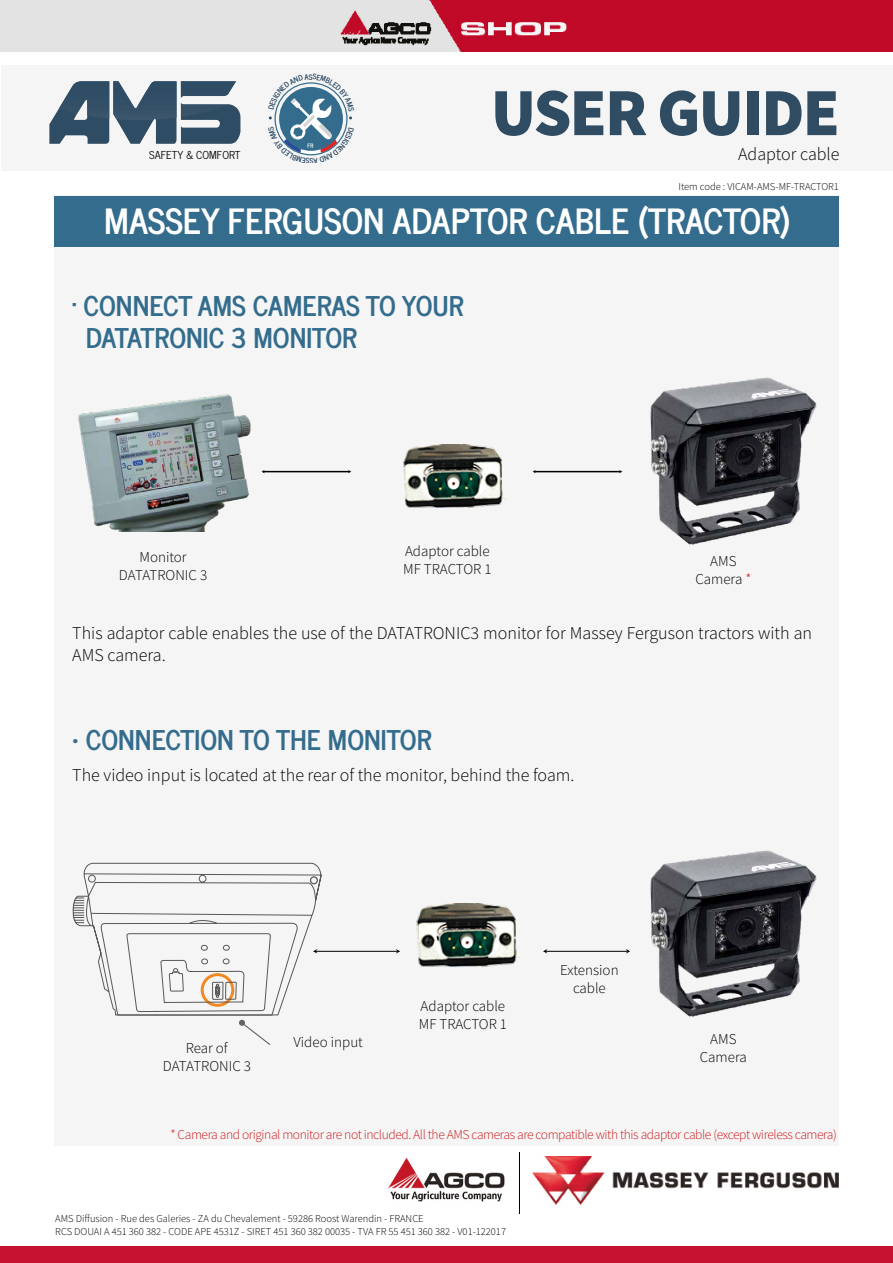
<style>
.page{position:relative;width:893px;height:1263px;background:#fff}
.page>*{position:absolute;margin:0;border:0;box-sizing:border-box;transform-origin:0 0}
.t1{font:900 67.5px "Mada";letter-spacing:-.03em;color:#2f4c63}
.t2{font:700 34.5px "News Cycle";color:#fff}
.t3{font:700 27px/32.4px "News Cycle";color:#346c8d}
.t4{font:300 18px/21.6px "Mada";color:#000}
.t5{font:300 15px/18px "Mada";color:#000;text-align:center}
.t6{font:300 13.5px "Mada";letter-spacing:-.03em;color:#cd171a}
.t7{font:10.8px "News Cycle";color:#010202}
.t8{font:300 10.5px/12.6px "Mada";color:#000}
.s1{color:#cd171a}
</style>
<div class="page">
<div style="left:0;top:1247px;width:893px;height:16px;background:#c41230"></div>
<div style="left:55px;top:196px;width:784px;height:950px;background:#f5f5f5"></div>
<div style="left:1px;top:65px;width:892px;height:106px;background:#f5f5f5"></div>
<div style="left:55px;top:196px;width:784px;height:50px;background:#346c8d"></div>
<img style="left:650px;top:850px;width:167px;height:167px">
<img style="left:416px;top:903px;width:105px;height:64px">
<img style="left:403px;top:444px;width:104px;height:64px">
<img style="left:78px;top:394px;width:173px;height:138px">
<img style="left:650px;top:377px;width:167px;height:168px">
<hr style="left:534px;top:471px;width:86px;height:1px;background:#000">
<hr style="left:263px;top:471px;width:86px;height:1px;background:#000">
<svg style="left:49px;top:81px;width:191px;height:63px"></svg>
<img style="left:59px;top:81px;width:50px;height:38px">
<hr style="left:315px;top:951px;width:82px;height:1px;background:#000">
<svg style="left:73px;top:863px;width:249px;height:182px"></svg>
<svg style="left:396px;top:949px;width:4px;height:5px"></svg>
<hr style="left:545px;top:951px;width:82px;height:1px;background:#000">
<svg style="left:543px;top:949px;width:4px;height:5px"></svg>
<svg style="left:626px;top:949px;width:4px;height:5px"></svg>
<div style="left:0;top:0;width:461px;height:51px;background:#e3e3e3"></div>
<img style="left:340px;top:0;width:229px;height:51px">
<div style="left:569px;top:0;width:324px;height:51px;background:#c10a27"></div>
<img style="left:533px;top:1156px;width:306px;height:49px">
<img style="left:388px;top:1157px;width:117px;height:45px">
<hr style="left:517px;top:1150px;width:3px;height:66px;background:#000;opacity:.15">
<svg style="left:268px;top:82px;width:84px;height:74px"></svg>
<p class="t7" style="left:149px;top:146px;width:93px">SAFETY &amp; COMFORT</p>
<h1 class="t1" style="left:491px;top:73px;width:351px">USER GUIDE</h1>
<h3 class="t4" style="left:738px;top:144px;width:103px">Adaptor cable</h3>
<p class="t8" style="left:678px;top:181px;width:162px">Item code : VICAM-AMS-MF-TRACTOR1</p>
<h2 class="t2" style="left:104px;top:190px;width:688px">MASSEY FERGUSON ADAPTOR CABLE (TRACTOR)</h2>
<h3 class="t3" style="left:86px;top:287px;width:379px;text-indent:-14px">· CONNECT AMS CAMERAS TO YOUR<br>DATATRONIC 3 MONITOR</h3>
<h3 class="t5" style="left:119px;top:549px;width:90px">Monitor<br>DATATRONIC 3</h3>
<h3 class="t5" style="left:403px;top:542px;width:90px;text-align:left">Adaptor cable<br>MF TRACTOR 1</h3>
<h3 class="t5" style="left:695px;top:552px;width:57px">AMS<br>Camera <span class="s1">*</span></h3>
<h3 class="t4" style="left:72px;top:623px;width:741px">This adaptor cable enables the use of the DATATRONIC3 monitor for Massey Ferguson tractors with an<br>AMS camera.</h3>
<h3 class="t3" style="left:72px;top:722px;width:361px">• CONNECTION TO THE MONITOR</h3>
<h3 class="t4" style="left:72px;top:765px;width:504px">The video input is located at the rear of the monitor, behind the foam.</h3>
<h3 class="t5" style="left:163px;top:1040px;width:90px">Rear of<br>DATATRONIC 3</h3>
<h3 class="t5" style="left:294px;top:1034px;width:71px">Video input</h3>
<h3 class="t5" style="left:419px;top:997px;width:90px;text-align:left">Adaptor cable<br>MF TRACTOR 1</h3>
<h3 class="t5" style="left:560px;top:961px;width:60px">Extension cable</h3>
<h3 class="t5" style="left:700px;top:1030px;width:49px">AMS<br>Camera</h3>
<p class="t6" style="left:170px;top:1127px;width:668px">* Camera and original monitor are not included. All the AMS cameras are compatible with this adaptor cable (except wireless camera)</p>
<p class="t8" style="left:55px;top:1213px;width:452px">AMS Diffusion - Rue des Galeries - ZA du Chevalement - 59286 Roost Warendin - FRANCE<br>RCS DOUAI A 451 360 382 - CODE APE 4531Z - SIRET 451 360 382 00035 - TVA FR 55 451 360 382 - V01-122017</p>
</div>
